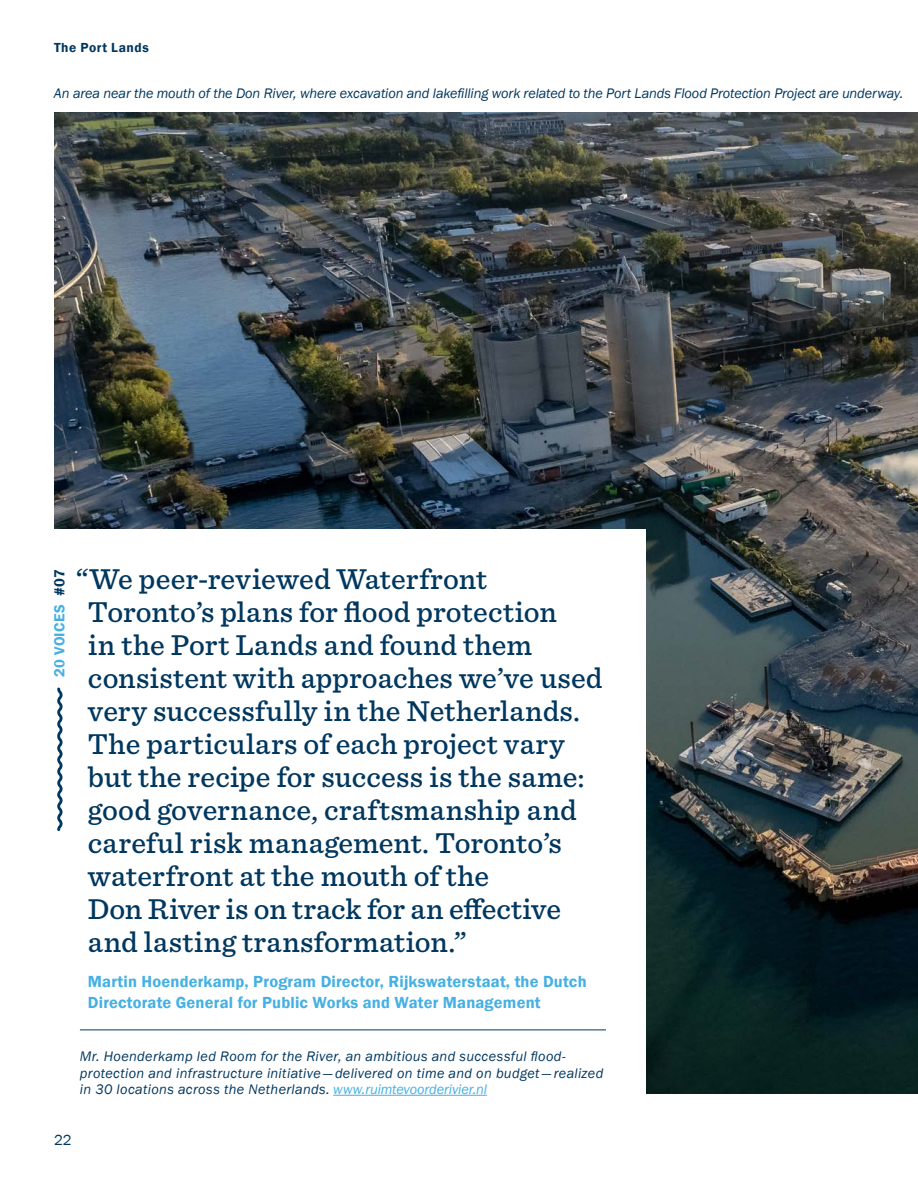
<style>
.page{position:relative;width:918px;height:1188px;background:#fff}
.page>*{position:absolute;margin:0;border:0;box-sizing:border-box;transform-origin:0 0}
.Title_Sentinel{font:500 30px/33px "Sentinel";letter-spacing:.01em;color:#00375f}
.Title_Sentinel-2{font:600 16.5px/21px "Franklin Gothic";letter-spacing:.01em;color:#45b0e4}
.Title_Sentinel-3{font:600 15px "Franklin Gothic";letter-spacing:.02em;color:#45b0e4}
.t1{font:15px "Franklin Gothic";color:#00375f}
.t2{font:italic 14.25px/16.5px "Franklin Gothic";letter-spacing:.015em;color:#00375f}
.t3{font:italic 14.25px "Franklin Gothic";letter-spacing:-.01em;color:#00375f}
.t4{font:600 13.5px "Franklin Gothic";letter-spacing:.045em;color:#00375f}
.s1{color:#00375f}
.s2{color:#45b0e4}
</style>
<div class="page">
<img style="left:54px;top:112px;width:864px;height:982px">
<div style="left:44px;top:529px;width:602px;height:586px;background:#fff"></div>
<svg style="left:57px;top:688px;width:6px;height:143px"></svg>
<hr style="left:80px;top:1030px;width:526px;height:1px;background:#00375f">
<hr style="left:333px;top:1095px;width:154px;height:1px;background:#45b0e4">
<p class="t4" style="left:54px;top:40px;width:96px">The Port Lands</p>
<p class="t3" style="left:54px;top:85px;width:851px">An area near the mouth of the Don River, where excavation and lakefilling work related to the Port Lands Flood Protection Project are underway.</p>
<p class="Title_Sentinel-3" style="left:50px;top:677px;width:109px;rotate:-90deg">20 VOICES <span class="s1">#07</span></p>
<p class="Title_Sentinel" style="left:88px;top:561px;width:516px;text-indent:-12px">“We peer-reviewed Waterfront Toronto’s plans for flood protection<br>in the Port Lands and found them consistent with approaches we’ve used very successfully in the Netherlands.<br>The particulars of each project vary but the recipe for success is the same: good governance, craftsmanship and careful risk management. Toronto’s waterfront at the mouth of the<br>Don River is on track for an effective and lasting transformation.”</p>
<p class="Title_Sentinel-2" style="left:88px;top:971px;width:500px">Martin Hoenderkamp, Program Director, Rijkswaterstaat, the Dutch<br>Directorate General for Public Works and Water Management</p>
<p class="t2" style="left:80px;top:1048px;width:525px">Mr. Hoenderkamp led Room for the River, an ambitious and successful flood&shy;protection and infrastructure initiative — delivered on time and on budget — realized in 30 locations across the Netherlands. <span class="s2">www.ruimtevoorderivier.nl</span></p>
<p class="t1" style="left:54px;top:1130px;width:19px">22</p>
</div>
